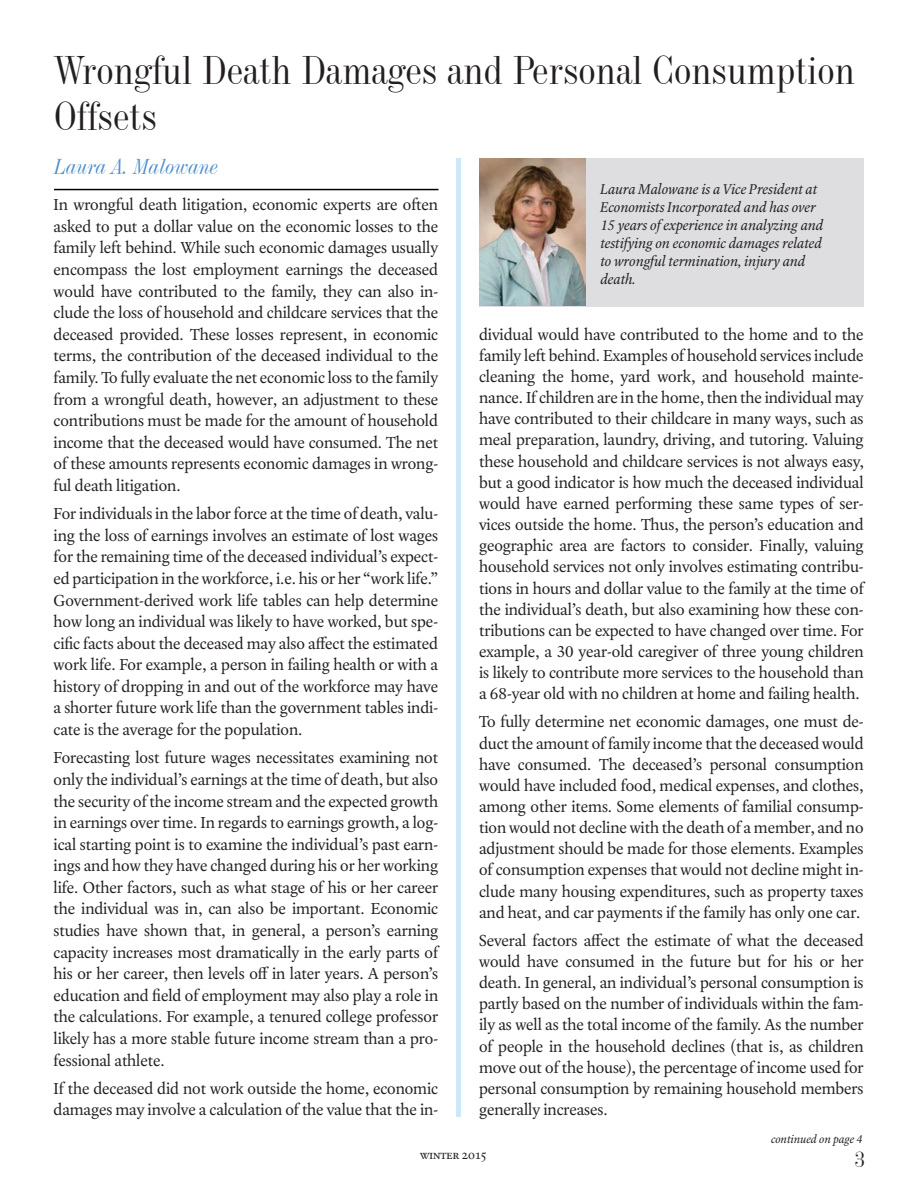
<style>
.page{position:relative;width:918px;height:1188px;background:#fff}
.page>*{position:absolute;margin:0;border:0;box-sizing:border-box;transform-origin:0 0}
.t1{font:39px/46.8px "Industrial 736 BT";color:#231f20}
.t2{font:italic 21px "Industrial 736 BT";color:#5090cc}
.t3{font:21px "Industrial 736 BT";color:#231f20}
.t4{font:16.8px/21.6px "Laurentian Std";color:#231f20;text-align:justify}
.t5{font:italic 15px/18px "Laurentian Std";color:#231f20}
.t6{font:13.5px "Laurentian SC";color:#231f20}
.t7{font:italic 12px "Laurentian Std";color:#231f20}
</style>
<div class="page">
<hr style="left:54px;top:189px;width:384px;height:1px;background:#000">
<div style="left:456px;top:158px;width:5px;height:959px;background:#cde9f9"></div>
<div style="left:479px;top:158px;width:385px;height:149px;background:#dedee1"></div>
<img style="left:480px;top:158px;width:105px;height:148px">
<p class="t1" style="left:54px;top:46px;width:802px">Wrongful Death Damages and Personal Consumption<br>Offsets</p>
<p class="t2" style="left:54px;top:154px;width:166px">Laura A. Malowane</p>
<p class="t4" style="left:54px;top:194px;width:386px">In wrongful death litigation, economic experts are often asked to put a dollar value on the economic losses to the family left behind. While such economic damages usually encompass the lost employment earnings the deceased would have contributed to the family, they can also in&shy;clude the loss of household and childcare services that the deceased provided. These losses represent, in economic terms, the contribution of the deceased individual to the family. To fully evaluate the net economic loss to the family from a wrongful death, however, an adjustment to these contributions must be made for the amount of household income that the deceased would have consumed. The net of these amounts represents economic damages in wrong&shy;ful death litigation.</p>
<p class="t4" style="left:54px;top:503px;width:386px">For individuals in the labor force at the time of death, valu&shy;ing the loss of earnings involves an estimate of lost wages for the remaining time of the deceased individual’s expect&shy;ed participation in the workforce, i.e. his or her “work life.” Government-derived work life tables can help determine how long an individual was likely to have worked, but spe&shy;cific facts about the deceased may also affect the estimated work life. For example, a person in failing health or with a history of dropping in and out of the workforce may have a shorter future work life than the government tables indi&shy;cate is the average for the population.</p>
<p class="t4" style="left:54px;top:747px;width:386px">Forecasting lost future wages necessitates examining not only the individual’s earnings at the time of death, but also the security of the income stream and the expected growth in earnings over time. In regards to earnings growth, a log&shy;ical starting point is to examine the individual’s past earn&shy;ings and how they have changed during his or her working life. Other factors, such as what stage of his or her career the individual was in, can also be important. Economic studies have shown that, in general, a person’s earning capacity increases most dramatically in the early parts of his or her career, then levels off in later years. A person’s education and field of employment may also play a role in the calculations. For example, a tenured college professor likely has a more stable future income stream than a pro&shy;fessional athlete.</p>
<p class="t4" style="left:54px;top:1077px;width:386px">If the deceased did not work outside the home, economic damages may involve a calculation of the value that the in-</p>
<p class="t5" style="left:600px;top:180px;width:225px">Laura Malowane is a Vice President at<br>Economists Incorporated and has over<br>15 years of experience in analyzing and testifying on economic damages related to wrongful termination, injury and death.</p>
<p class="t4" style="left:479px;top:324px;width:386px;line-height:21.1px">dividual would have contributed to the home and to the family left behind. Examples of household services include cleaning the home, yard work, and household mainte&shy;nance. If children are in the home, then the individual may have contributed to their childcare in many ways, such as meal preparation, laundry, driving, and tutoring. Valuing these household and childcare services is not always easy, but a good indicator is how much the deceased individual would have earned performing these same types of ser&shy;vices outside the home. Thus, the person’s education and geographic area are factors to consider. Finally, valuing household services not only involves estimating contribu&shy;tions in hours and dollar value to the family at the time of the individual’s death, but also examining how these con&shy;tributions can be expected to have changed over time. For example, a 30 year-old caregiver of three young children is likely to contribute more services to the household than a 68-year old with no children at home and failing health.</p>
<p class="t4" style="left:479px;top:711px;width:386px;line-height:21.1px">To fully determine net economic damages, one must de&shy;duct the amount of family income that the deceased would have consumed. The deceased’s personal consumption would have included food, medical expenses, and clothes, among other items. Some elements of familial consump&shy;tion would not decline with the death of a member, and no adjustment should be made for those elements. Examples of consumption expenses that would not decline might in&shy;clude many housing expenditures, such as property taxes and heat, and car payments if the family has only one car.</p>
<p class="t4" style="left:479px;top:930px;width:386px;line-height:21.1px">Several factors affect the estimate of what the deceased would have consumed in the future but for his or her death. In general, an individual’s personal consumption is partly based on the number of individuals within the fam&shy;ily as well as the total income of the family. As the number of people in the household declines (that is, as children move out of the house), the percentage of income used for personal consumption by remaining household members generally increases.</p>
<p class="t7" style="left:771px;top:1132px;width:93px">continued on page 4</p>
<p class="t6" style="left:420px;top:1147px;width:68px">winter 2015</p>
<p class="t3" style="left:855px;top:1146px;width:12px">3</p>
</div>
